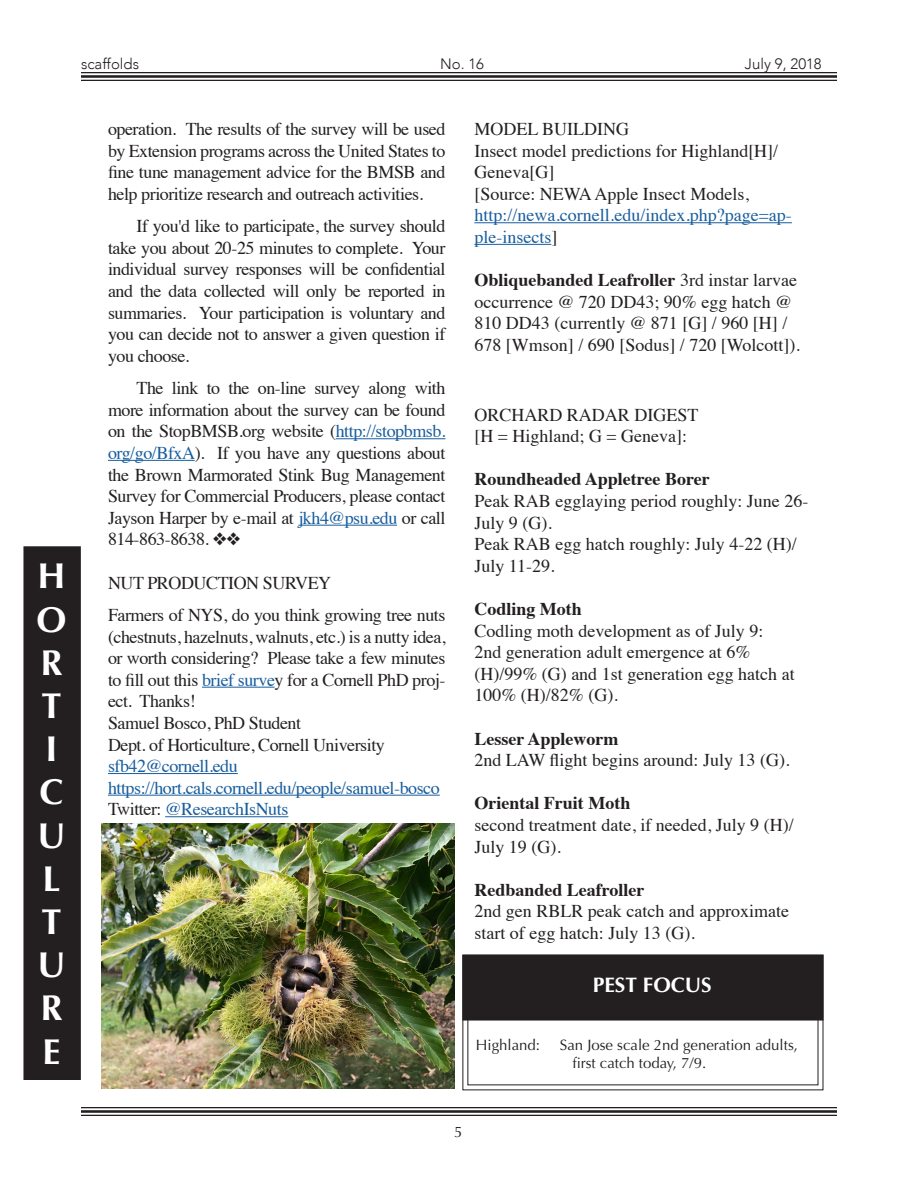
<style>
.page{position:relative;width:918px;height:1188px;background:#fff}
.page>*{position:absolute;margin:0;border:0;box-sizing:border-box;transform-origin:0 0}
.t1{font:700 36px "Optima";color:#fff}
.t2{font:700 21px "Optima";color:#fff}
.Scaf_Body_Text{font:18px/21.6px "Times";color:#231f20}
.Scaffolds{font:18px/21.6px "Times";color:#231f20}
.Scaf_Body_Text-2{font:18px "Times";letter-spacing:-.025em;color:#175d9e}
.t3{font:700 18px "Times";color:#231f20}
.Scaf_Body_Text-3{font:18px "Times";letter-spacing:-.025em;color:#231f20}
.Scaffolds-2{font:18px/21.6px "Times";color:#175d9e}
.t4{font:15px "Optima";color:#231f20}
.t5{font:300 15px "Avenir";color:#231f20}
.s1{color:#175d9e}
.s2{color:#231f20}
.s3{font-weight:700}
</style>
<div class="page">
<hr style="left:81px;top:1107px;width:756px;height:1px;background:#231f20">
<hr style="left:81px;top:1110px;width:756px;height:3px;background:#231f20">
<hr style="left:81px;top:1115px;width:756px;height:1px;background:#231f20">
<hr style="left:81px;top:72px;width:756px;height:1px;background:#231f20">
<hr style="left:81px;top:75px;width:756px;height:3px;background:#231f20">
<hr style="left:81px;top:80px;width:756px;height:1px;background:#231f20">
<hr style="left:336px;top:438px;width:110px;height:1px;background:#175d9e">
<hr style="left:108px;top:460px;width:87px;height:1px;background:#175d9e">
<hr style="left:298px;top:525px;width:99px;height:1px;background:#175d9e">
<hr style="left:202px;top:687px;width:73px;height:1px;background:#175d9e">
<hr style="left:108px;top:773px;width:130px;height:1px;background:#175d9e">
<hr style="left:108px;top:795px;width:332px;height:1px;background:#175d9e">
<hr style="left:165px;top:816px;width:123px;height:1px;background:#175d9e">
<div style="left:25px;top:548px;width:54px;height:530px;background:#231f20"></div>
<div style="left:23px;top:546px;width:58px;height:534px;border:3px solid #231f20"></div>
<img style="left:101px;top:824px;width:353px;height:264px">
<hr style="left:474px;top:222px;width:318px;height:1px;background:#175d9e">
<hr style="left:474px;top:244px;width:77px;height:1px;background:#175d9e">
<svg style="left:462px;top:954px;width:362px;height:137px"></svg>
<div style="left:464px;top:956px;width:358px;height:63px;background:#231f20"></div>
<div style="left:462px;top:955px;width:362px;height:66px;border:3px solid #231f20"></div>
<p class="t5" style="left:81px;top:55px;width:60px">scaffolds</p>
<p class="t5" style="left:440px;top:55px;width:45px">No. 16</p>
<p class="t5" style="left:745px;top:55px;width:78px">July 9, 2018</p>
<p class="t1" style="left:37px;top:555px;width:30px">H</p>
<p class="t1" style="left:36px;top:598px;width:31px">O</p>
<p class="t1" style="left:40px;top:642px;width:23px">R</p>
<p class="t1" style="left:41px;top:685px;width:22px">T</p>
<p class="t1" style="left:45px;top:728px;width:13px">I</p>
<p class="t1" style="left:39px;top:771px;width:26px">C</p>
<p class="t1" style="left:37px;top:814px;width:30px">U</p>
<p class="t1" style="left:42px;top:858px;width:19px">L</p>
<p class="t1" style="left:41px;top:901px;width:22px">T</p>
<p class="t1" style="left:37px;top:944px;width:30px">U</p>
<p class="t1" style="left:40px;top:987px;width:23px">R</p>
<p class="t1" style="left:42px;top:1030px;width:19px">E</p>
<p class="Scaf_Body_Text" style="left:108px;top:117px;width:339px;text-align:justify">operation. The results of the survey will be used by Extension programs across the United States to fine tune management advice for the BMSB and help prioritize research and outreach activities.</p>
<p class="Scaf_Body_Text" style="left:108px;top:214px;width:339px;text-align:justify;text-indent:28px">If you'd like to participate, the survey should take you about 20-25 minutes to complete. Your individual survey responses will be confidential and the data collected will only be reported in summaries. Your participation is voluntary and you can decide not to answer a given question if you choose.</p>
<p class="Scaf_Body_Text" style="left:108px;top:376px;width:339px;text-align:justify;text-indent:28px">The link to the on-line survey along with more information about the survey can be found on the StopBMSB.org website (<span class="s1">http://stopbmsb. org/go/BfxA</span>). If you have any questions about the Brown Marmorated Stink Bug Management Survey for Commercial Producers, please contact Jayson Harper by e-mail at <span class="s1">jkh4@psu.edu</span> or call 814-863-8638. ❖❖</p>
<p class="Scaf_Body_Text-3" style="left:108px;top:566px;width:225px">NUT PRODUCTION SURVEY</p>
<p class="Scaf_Body_Text" style="left:108px;top:603px;width:339px;text-align:justify">Farmers of NYS, do you think growing tree nuts (chestnuts, hazelnuts, walnuts, etc.) is a nutty idea, or worth considering? Please take a few minutes to fill out this <span class="s1">brief surve</span>y for a Cornell PhD proj&shy;ect. Thanks!</p>
<p class="Scaf_Body_Text-3" style="left:108px;top:706px;width:195px">Samuel Bosco, PhD Student</p>
<p class="Scaf_Body_Text-3" style="left:108px;top:728px;width:278px">Dept. of Horticulture, Cornell University</p>
<p class="Scaf_Body_Text-2" style="left:108px;top:749px;width:131px">sfb42@cornell.edu</p>
<p class="Scaf_Body_Text-2" style="left:108px;top:771px;width:333px">https://hort.cals.cornell.edu/people/samuel-bosco</p>
<p class="Scaf_Body_Text-2" style="left:108px;top:793px;width:182px"><span class="s2">Twitter:</span> @ResearchIsNuts</p>
<p class="Scaffolds" style="left:474px;top:117px;width:156px">MODEL BUILDING</p>
<p class="Scaffolds" style="left:474px;top:138px;width:305px">Insect model predictions for Highland[H]/</p>
<p class="Scaffolds" style="left:474px;top:160px;width:81px">Geneva[G]</p>
<p class="Scaffolds" style="left:474px;top:181px;width:276px">[Source: NEWA Apple Insect Models,</p>
<p class="Scaffolds-2" style="left:474px;top:203px;width:319px">http://newa.cornell.edu/index.php?page=ap&shy;ple-insects<span class="s2">]</span></p>
<p class="Scaffolds" style="left:474px;top:268px;width:327px"><span class="s3">Obliquebanded Leafroller</span> 3rd instar larvae occurrence @ 720 DD43; 90% egg hatch @ 810 DD43 (currently @ 871 [G] / 960 [H] / 678 [Wmson] / 690 [Sodus] / 720 [Wolcott]).</p>
<p class="Scaf_Body_Text" style="left:474px;top:402px;width:225px">ORCHARD RADAR DIGEST</p>
<p class="Scaf_Body_Text" style="left:474px;top:424px;width:214px">[H = Highland; G = Geneva]:</p>
<p class="t3" style="left:474px;top:462px;width:237px">Roundheaded Appletree Borer</p>
<p class="Scaf_Body_Text" style="left:474px;top:489px;width:335px">Peak RAB egglaying period roughly: June 26-<br>July 9 (G).</p>
<p class="Scaf_Body_Text" style="left:474px;top:532px;width:324px">Peak RAB egg hatch roughly: July 4-22 (H)/<br>July 11-29.</p>
<p class="t3" style="left:474px;top:592px;width:109px">Codling Moth</p>
<p class="Scaf_Body_Text" style="left:474px;top:618px;width:291px">Codling moth development as of July 9:</p>
<p class="Scaf_Body_Text" style="left:474px;top:640px;width:322px">2nd generation adult emergence at 6% (H)/99% (G) and 1st generation egg hatch at<br>100% (H)/82% (G).</p>
<p class="t3" style="left:474px;top:721px;width:146px">Lesser Appleworm</p>
<p class="Scaf_Body_Text" style="left:474px;top:748px;width:317px">2nd LAW flight begins around: July 13 (G).</p>
<p class="t3" style="left:474px;top:786px;width:157px">Oriental Fruit Moth</p>
<p class="Scaf_Body_Text" style="left:474px;top:813px;width:321px">second treatment date, if needed, July 9 (H)/<br>July 19 (G).</p>
<p class="t3" style="left:474px;top:872px;width:172px">Redbanded Leafroller</p>
<p class="Scaf_Body_Text" style="left:474px;top:899px;width:316px">2nd gen RBLR peak catch and approximate start of egg hatch: July 13 (G).</p>
<p class="t2" style="left:593px;top:973px;width:121px">PEST FOCUS</p>
<p class="t4" style="left:476px;top:1036px;width:66px">Highland:</p>
<p class="t4" style="left:560px;top:1036px;width:240px">San Jose scale 2nd generation adults,</p>
<p class="t4" style="left:572px;top:1054px;width:135px">first catch today, 7/9.</p>
<p class="t4" style="left:454px;top:1123px;width:10px">5</p>
</div>
